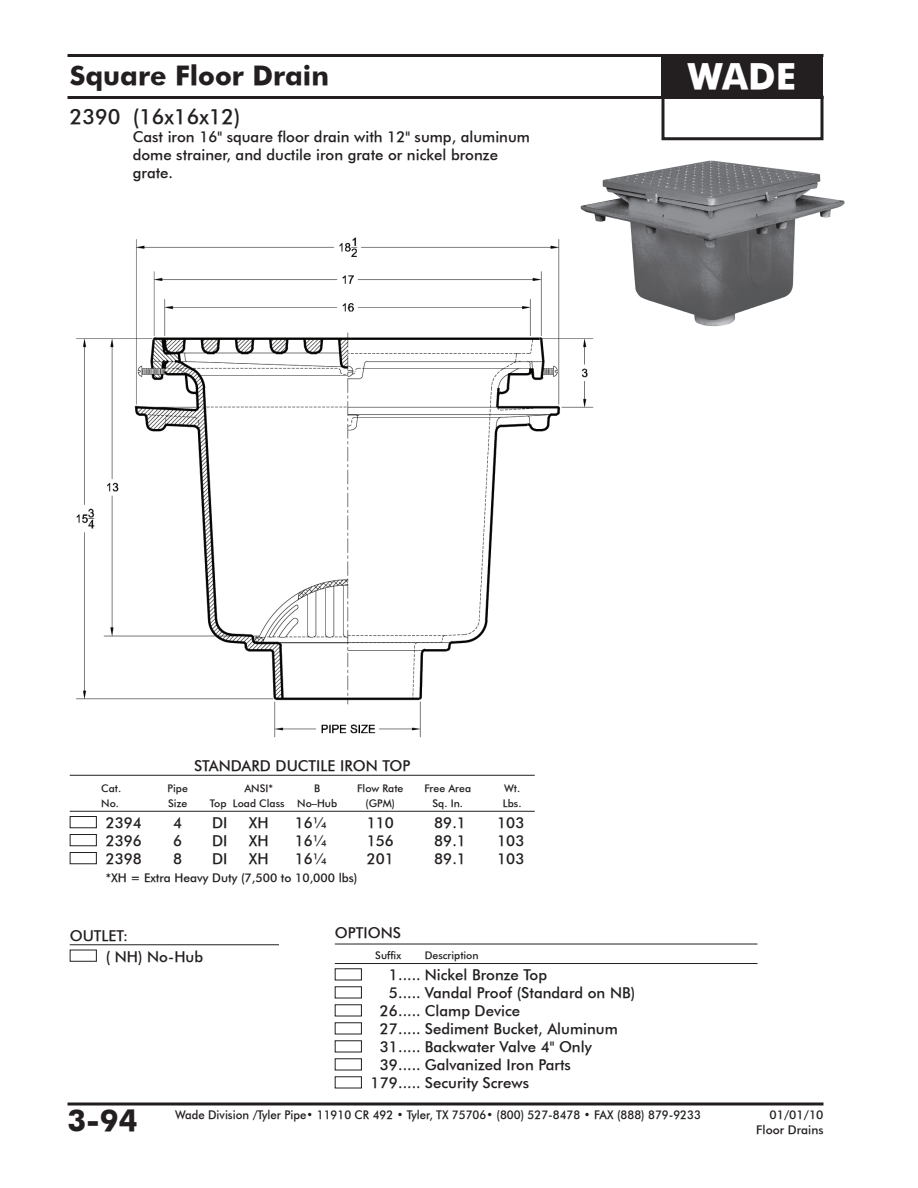
<style>
.page{position:relative;width:918px;height:1188px;background:#fff}
.page>*{position:absolute;margin:0;border:0;box-sizing:border-box;transform-origin:0 0}
.t1{font:36px "Futura Bold BT";color:#fff}
.t2{font:30px "Futura Bold BT";color:#231f20}
.t3{font:27px "Futura Bold BT";color:#231f20}
.t4{font:21px "Futura Medium BT";color:#231f20}
.t5{font:15px/18px "Futura Medium BT";color:#231f20}
.t6{font:12px "Futura Medium BT";color:#231f20;scale:.95 1}
.t7{font:12px "Futura Medium BT";color:#231f20}
.t8{font:10.5px "Futura Medium BT";color:#231f20}
</style>
<div class="page">
<hr style="left:68px;top:54px;width:756px;height:3px;background:#231f20">
<svg style="left:68px;top:1102px;width:756px;height:4px;background:#595657"></svg>
<hr style="left:68px;top:96px;width:756px;height:3px;background:#231f20">
<div style="left:662px;top:96px;width:162px;height:44px;border:3px solid #231f20"></div>
<div style="left:662px;top:54px;width:162px;height:45px;background:#231f20"></div>
<hr style="left:70px;top:775px;width:465px;height:1px;background:#231f20">
<hr style="left:70px;top:811px;width:465px;height:1px;background:#231f20">
<div style="left:70px;top:816px;width:27px;height:12px;border:1px solid #231f20"></div>
<div style="left:70px;top:834px;width:27px;height:12px;border:1px solid #231f20"></div>
<div style="left:70px;top:852px;width:27px;height:12px;border:1px solid #231f20"></div>
<hr style="left:70px;top:944px;width:209px;height:1px;background:#231f20">
<div style="left:70px;top:950px;width:27px;height:12px;border:1px solid #231f20"></div>
<hr style="left:335px;top:944px;width:423px;height:1px;background:#231f20">
<hr style="left:335px;top:963px;width:423px;height:1px;background:#231f20">
<div style="left:335px;top:968px;width:27px;height:12px;border:1px solid #231f20"></div>
<div style="left:335px;top:986px;width:27px;height:12px;border:1px solid #231f20"></div>
<div style="left:335px;top:1004px;width:27px;height:12px;border:1px solid #231f20"></div>
<div style="left:335px;top:1022px;width:27px;height:12px;border:1px solid #231f20"></div>
<div style="left:335px;top:1040px;width:27px;height:12px;border:1px solid #231f20"></div>
<div style="left:335px;top:1058px;width:27px;height:12px;border:1px solid #231f20"></div>
<div style="left:335px;top:1076px;width:27px;height:12px;border:1px solid #231f20"></div>
<img style="left:76px;top:237px;width:518px;height:501px">
<img style="left:579px;top:160px;width:266px;height:170px">
<h3 class="t3" style="left:70px;top:59px;width:261px">Square Floor Drain</h3>
<h1 class="t1" style="left:688px;top:54px;width:110px">WADE</h1>
<h3 class="t4" style="left:70px;top:104px;width:172px">2390 (16x16x12)</h3>
<p class="t5" style="left:133px;top:128px;width:399px">Cast iron 16" square floor drain with 12" sump, aluminum dome strainer, and ductile iron grate or nickel bronze grate.</p>
<p class="t5" style="left:194px;top:757px;width:218px">STANDARD DU CTILE IRON TOP</p>
<p class="t8" style="left:101px;top:782px;width:22px">Cat.</p>
<p class="t8" style="left:168px;top:782px;width:22px">Pipe</p>
<p class="t8" style="left:244px;top:782px;width:30px">ANSI*</p>
<p class="t8" style="left:314px;top:782px;width:8px">B</p>
<p class="t8" style="left:357px;top:782px;width:48px">Flow Rate</p>
<p class="t8" style="left:424px;top:782px;width:48px">Free Area</p>
<p class="t8" style="left:504px;top:782px;width:18px">Wt.</p>
<p class="t8" style="left:101px;top:797px;width:19px">No.</p>
<p class="t8" style="left:168px;top:797px;width:21px">Size</p>
<p class="t8" style="left:210px;top:797px;width:129px">Top Load Class No–Hub</p>
<p class="t8" style="left:366px;top:797px;width:31px">(GPM)</p>
<p class="t8" style="left:432px;top:797px;width:32px">Sq. In.</p>
<p class="t8" style="left:503px;top:797px;width:20px">Lbs.</p>
<p class="t5" style="left:106px;top:814px;width:38px">2394</p>
<p class="t5" style="left:173px;top:814px;width:11px">4</p>
<p class="t5" style="left:212px;top:814px;width:17px">DI</p>
<p class="t5" style="left:249px;top:814px;width:21px">XH</p>
<p class="t5" style="left:295px;top:814px;width:34px">16¼</p>
<p class="t5" style="left:367px;top:814px;width:29px">110</p>
<p class="t5" style="left:434px;top:814px;width:33px">89.1</p>
<p class="t5" style="left:497px;top:814px;width:29px">103</p>
<p class="t5" style="left:106px;top:832px;width:38px">2396</p>
<p class="t5" style="left:173px;top:832px;width:11px">6</p>
<p class="t5" style="left:212px;top:832px;width:17px">DI</p>
<p class="t5" style="left:249px;top:832px;width:21px">XH</p>
<p class="t5" style="left:295px;top:832px;width:34px">16¼</p>
<p class="t5" style="left:367px;top:832px;width:29px">156</p>
<p class="t5" style="left:434px;top:832px;width:33px">89.1</p>
<p class="t5" style="left:497px;top:832px;width:29px">103</p>
<p class="t5" style="left:106px;top:850px;width:38px">2398</p>
<p class="t5" style="left:173px;top:850px;width:11px">8</p>
<p class="t5" style="left:212px;top:850px;width:17px">DI</p>
<p class="t5" style="left:249px;top:850px;width:21px">XH</p>
<p class="t5" style="left:295px;top:850px;width:34px">16¼</p>
<p class="t5" style="left:367px;top:850px;width:29px">201</p>
<p class="t5" style="left:434px;top:850px;width:33px">89.1</p>
<p class="t5" style="left:497px;top:850px;width:29px">103</p>
<p class="t7" style="left:106px;top:871px;width:253px">*XH = Extra Heavy Duty (7,500 to 10,000 lbs)</p>
<p class="t5" style="left:106px;top:925px;width:99px;line-height:21px;text-indent:-36px">OUTLET:<br>( NH) No-Hub</p>
<p class="t5" style="left:335px;top:924px;width:68px">OPTIONS</p>
<p class="t8" style="left:375px;top:949px;width:27px">Suffix</p>
<p class="t8" style="left:425px;top:949px;width:55px">Description</p>
<p class="t5" style="left:389px;top:966px;width:160px">1..... Nickel Bronze Top</p>
<p class="t5" style="left:389px;top:984px;width:248px">5..... Vandal Proof (Standard on NB)</p>
<p class="t5" style="left:380px;top:1002px;width:142px">26..... Clamp Device</p>
<p class="t5" style="left:380px;top:1020px;width:240px">27..... Sediment Bucket, Aluminum</p>
<p class="t5" style="left:380px;top:1038px;width:214px">31..... Backwater Valve 4" Only</p>
<p class="t5" style="left:380px;top:1056px;width:193px">39..... Galvanized Iron Parts</p>
<p class="t5" style="left:371px;top:1074px;width:160px">179..... Security Screws</p>
<h2 class="t2" style="left:68px;top:1102px;width:71px">3-94</h2>
<p class="t6" style="left:175px;top:1108px;width:555px">Wade Division /Tyler Pipe• 11910 CR 492 • Tyler, TX 75706• (800) 527-8478 • FAX (888) 879-9233</p>
<p class="t7" style="left:770px;top:1108px;width:55px">01/01/10</p>
<p class="t7" style="left:756px;top:1123px;width:69px">Floor Drains</p>
</div>
